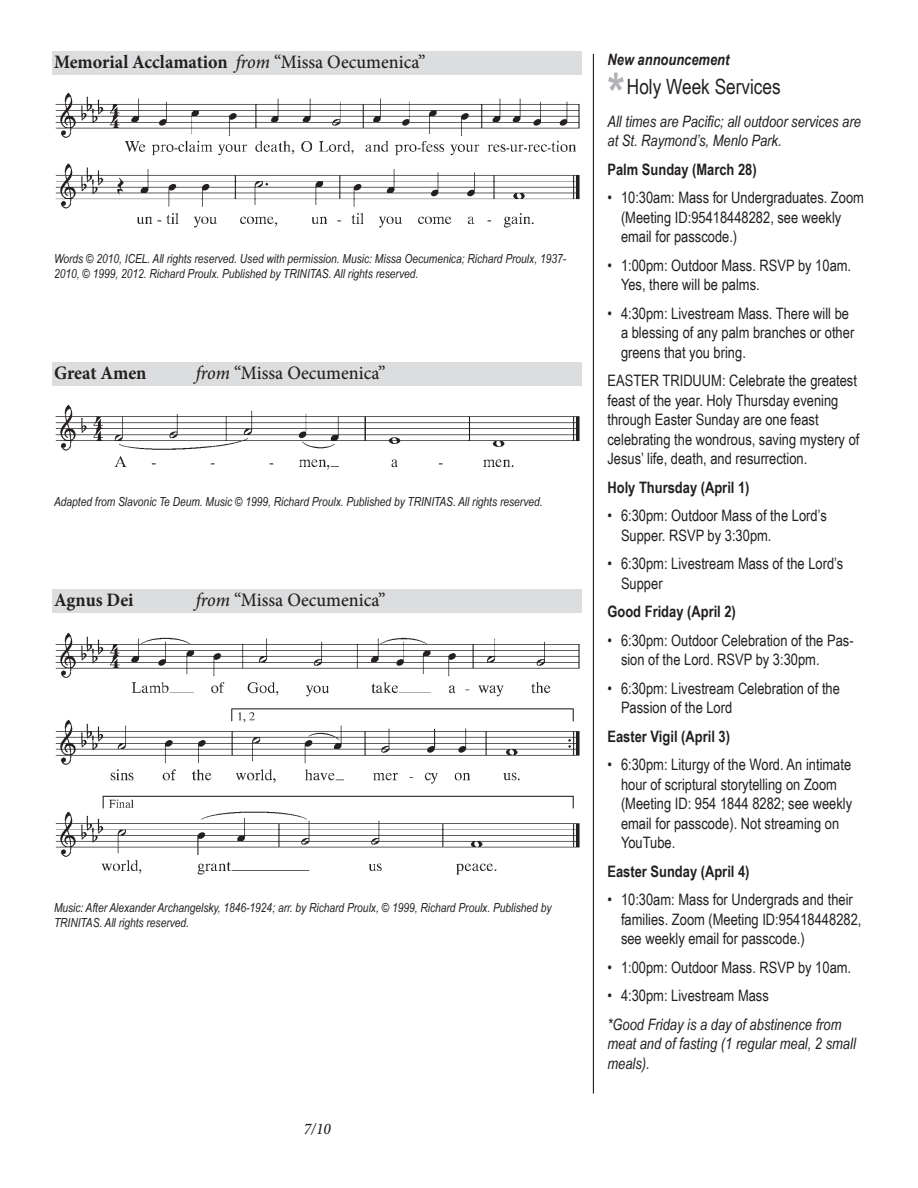
<style>
.page{position:relative;width:918px;height:1188px;background:#fff}
.page>*{position:absolute;margin:0;border:0;box-sizing:border-box;transform-origin:0 0}
.t1{font:700 54px "Arial Narrow";color:#b2b3b7}
.t2{font:21px "Arial Narrow";color:#231f20}
.Music_Label{font:700 19.05px "Minion Pro";letter-spacing:-.005em;color:#231f20;scale:.95 1}
.Music_Label-2{font:500 19.05px "Minion Pro";color:#231f20;scale:.95 1}
.t3{font:italic 500 16.2px "Minion Pro";color:#231f20;scale:.95 1}
.announcement_text_mu{font:15.75px/19.5px "Arial Narrow";color:#231f20}
.announcement_text_mu-2{font:italic 15.75px/19.5px "Arial Narrow";color:#231f20}
.announcement_text_mu-3{font:700 15.75px "Arial Narrow";color:#231f20}
.announcement_highlig{font:italic 700 15.75px "Arial Narrow";color:#231f20}
.music_credit{font:italic 12.45px/15px "Arial Narrow";color:#231f20}
.s1{font-weight:500;font-style:italic}
.s2{font-weight:500}
.s3{font-style:italic}
</style>
<div class="page">
<hr style="left:593px;top:54px;width:1px;height:1040px;background:#231f20">
<div style="left:52px;top:362px;width:530px;height:23px;background:#dcdddf"></div>
<img style="left:55px;top:404px;width:525px;height:66px">
<div style="left:53px;top:589px;width:529px;height:24px;background:#dcdddf"></div>
<img style="left:55px;top:632px;width:525px;height:243px">
<div style="left:53px;top:51px;width:529px;height:24px;background:#dcdddf"></div>
<img style="left:55px;top:92px;width:525px;height:136px">
<p class="Music_Label" style="left:54px;top:49px;width:393px">Memorial Acclamation <span class="s1">from</span> <span class="s2">“Missa Oecumenica”</span></p>
<p class="music_credit" style="left:54px;top:251px;width:514px">Words © 2010, ICEL. All rights reserved. Used with permission. Music: Missa Oecumenica; Richard Proulx, 1937-<br>2010, © 1999, 2012. Richard Proulx. Published by TRINITAS. All rights reserved.</p>
<p class="Music_Label" style="left:54px;top:359px;width:99px">Great Amen</p>
<p class="Music_Label-2" style="left:196px;top:360px;width:201px"><span class="s3">from</span> “Missa Oecumenica”</p>
<p class="music_credit" style="left:54px;top:494px;width:490px">Adapted from Slavonic Te Deum. Music © 1999, Richard Proulx. Published by TRINITAS. All rights reserved.</p>
<p class="Music_Label" style="left:54px;top:587px;width:85px">Agnus Dei</p>
<p class="Music_Label-2" style="left:196px;top:587px;width:201px"><span class="s3">from</span> “Missa Oecumenica”</p>
<p class="music_credit" style="left:54px;top:900px;width:499px">Music: After Alexander Archangelsky, 1846-1924; arr. by Richard Proulx, © 1999, Richard Proulx. Published by<br>TRINITAS. All rights reserved.</p>
<p class="t3" style="left:304px;top:1118px;width:30px">7/10</p>
<p class="announcement_highlig" style="left:608px;top:48px;width:123px">New announcement</p>
<p class="t1" style="left:608px;top:52px;width:19px">*</p>
<p class="t2" style="left:627px;top:71px;width:155px">Holy Week Services</p>
<p class="announcement_text_mu-2" style="left:608px;top:111px;width:255px">All times are Pacific; all outdoor services are at St. Raymond’s, Menlo Park.</p>
<p class="announcement_text_mu-3" style="left:608px;top:157px;width:151px">Palm Sunday (March 28)</p>
<p class="announcement_text_mu" style="left:621px;top:188px;width:244px;text-indent:-14px">• 10:30am: Mass for Undergraduates. Zoom (Meeting ID:95418448282, see weekly email for passcode.)</p>
<p class="announcement_text_mu" style="left:621px;top:255px;width:232px;text-indent:-14px">• 1:00pm: Outdoor Mass. RSVP by 10am.<br>Yes, there will be palms.</p>
<p class="announcement_text_mu" style="left:621px;top:303px;width:235px;text-indent:-14px">• 4:30pm: Livestream Mass. There will be a blessing of any palm branches or other greens that you bring.</p>
<p class="announcement_text_mu" style="left:608px;top:371px;width:253px">EASTER TRIDUUM: Celebrate the greatest feast of the year. Holy Thursday evening through Easter Sunday are one feast celebrating the wondrous, saving mystery of Jesus’ life, death, and resurrection.</p>
<p class="announcement_text_mu-3" style="left:608px;top:475px;width:144px">Holy Thursday (April 1)</p>
<p class="announcement_text_mu" style="left:621px;top:506px;width:207px;text-indent:-14px">• 6:30pm: Outdoor Mass of the Lord’s<br>Supper. RSVP by 3:30pm.</p>
<p class="announcement_text_mu" style="left:621px;top:554px;width:224px;text-indent:-14px">• 6:30pm: Livestream Mass of the Lord’s<br>Supper</p>
<p class="announcement_text_mu-3" style="left:608px;top:600px;width:130px">Good Friday (April 2)</p>
<p class="announcement_text_mu" style="left:621px;top:630px;width:234px;text-indent:-14px">• 6:30pm: Outdoor Celebration of the Pas&shy;sion of the Lord. RSVP by 3:30pm.</p>
<p class="announcement_text_mu" style="left:621px;top:678px;width:220px;text-indent:-14px">• 6:30pm: Livestream Celebration of the<br>Passion of the Lord</p>
<p class="announcement_text_mu-3" style="left:608px;top:724px;width:124px">Easter Vigil (April 3)</p>
<p class="announcement_text_mu" style="left:621px;top:755px;width:233px;text-indent:-14px">• 6:30pm: Liturgy of the Word. An intimate hour of scriptural storytelling on Zoom (Meeting ID: 954 1844 8282; see weekly email for passcode). Not streaming on YouTube.</p>
<p class="announcement_text_mu-3" style="left:608px;top:859px;width:144px">Easter Sunday (April 4)</p>
<p class="announcement_text_mu" style="left:621px;top:890px;width:242px;text-indent:-14px">• 10:30am: Mass for Undergrads and their families. Zoom (Meeting ID:95418448282, see weekly email for passcode.)</p>
<p class="announcement_text_mu" style="left:608px;top:957px;width:245px">• 1:00pm: Outdoor Mass. RSVP by 10am.</p>
<p class="announcement_text_mu" style="left:608px;top:986px;width:163px">• 4:30pm: Livestream Mass</p>
<p class="announcement_text_mu-2" style="left:608px;top:1014px;width:250px">*Good Friday is a day of abstinence from meat and of fasting (1 regular meal, 2 small meals).</p>
</div>
